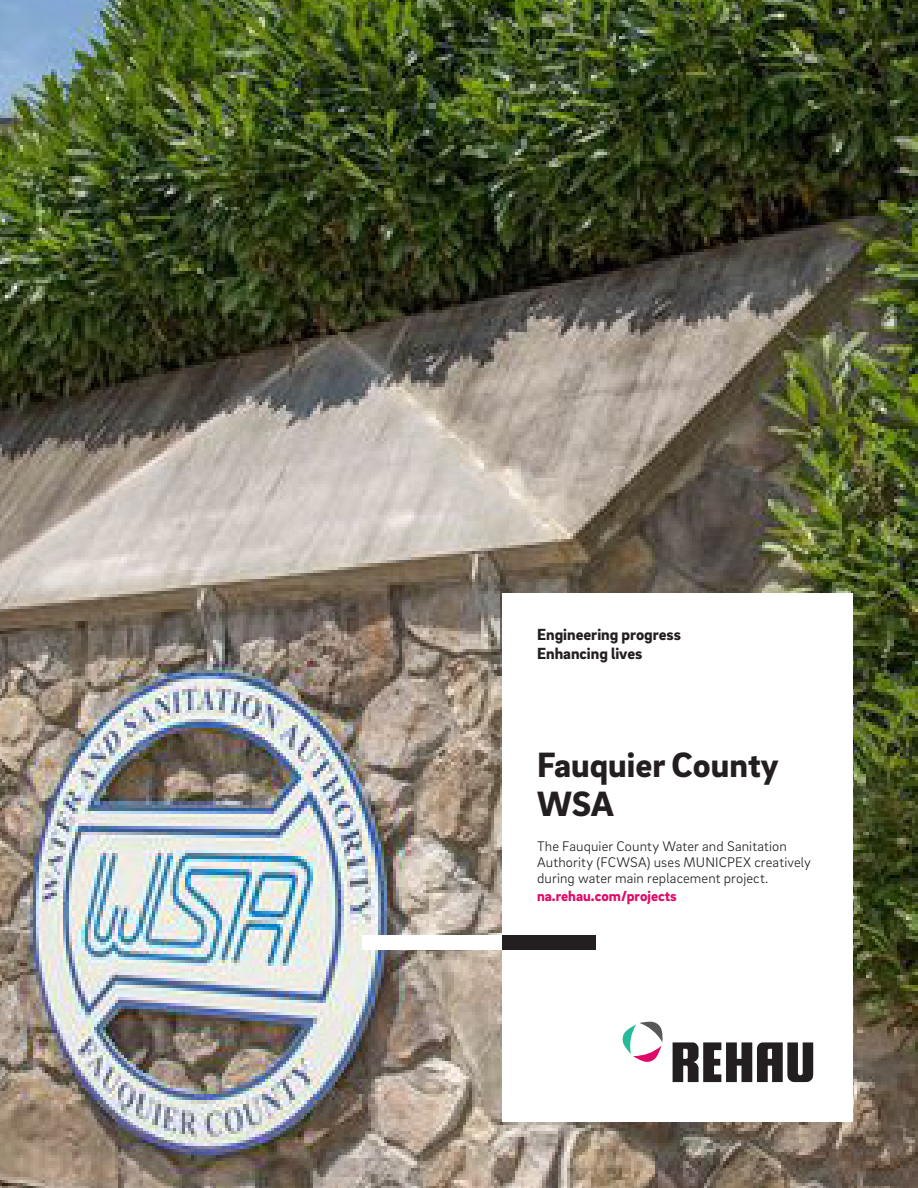
<style>
.page{position:relative;width:918px;height:1188px;background:#fff}
.page>*{position:absolute;margin:0;border:0;box-sizing:border-box;transform-origin:0 0}
.FB__Headline_-_24pt{font:900 36px/39.6px "Brix Sans";color:#231f20}
.FB__Tagline_-_11pt{font:900 16.5px/18.1px "Brix Sans";color:#231f20}
.FB__Headline_-_24pt-2{font:900 15px "Brix Sans";color:#e10968}
.FB__Headline_-_24pt-3{font:300 14.25px/15.8px "Brix Sans";letter-spacing:.01em;color:#231f20}
</style>
<div class="page">
<img style="left:0;top:0;width:918px;height:1188px">
<div style="left:502px;top:593px;width:351px;height:529px;background:#fff"></div>
<div style="left:362px;top:935px;width:140px;height:14px;background:#fff"></div>
<div style="left:502px;top:935px;width:94px;height:14px;background:#231f20"></div>
<svg style="left:622px;top:1022px;width:41px;height:40px"></svg>
<svg style="left:673px;top:1042px;width:140px;height:40px"></svg>
<p class="FB__Tagline_-_11pt" style="left:537px;top:625px;width:145px">Engineering progress<br>Enhancing lives</p>
<p class="FB__Headline_-_24pt" style="left:537px;top:743px;width:243px">Fauquier County<br>WSA</p>
<p class="FB__Headline_-_24pt-3" style="left:537px;top:838px;width:275px">The Fauquier County Water and Sanitation<br>Authority (FCWSA) uses MUNICPEX creatively during water main replacement project.</p>
<p class="FB__Headline_-_24pt-2" style="left:537px;top:886px;width:141px">na.rehau.com/projects</p>
</div>
